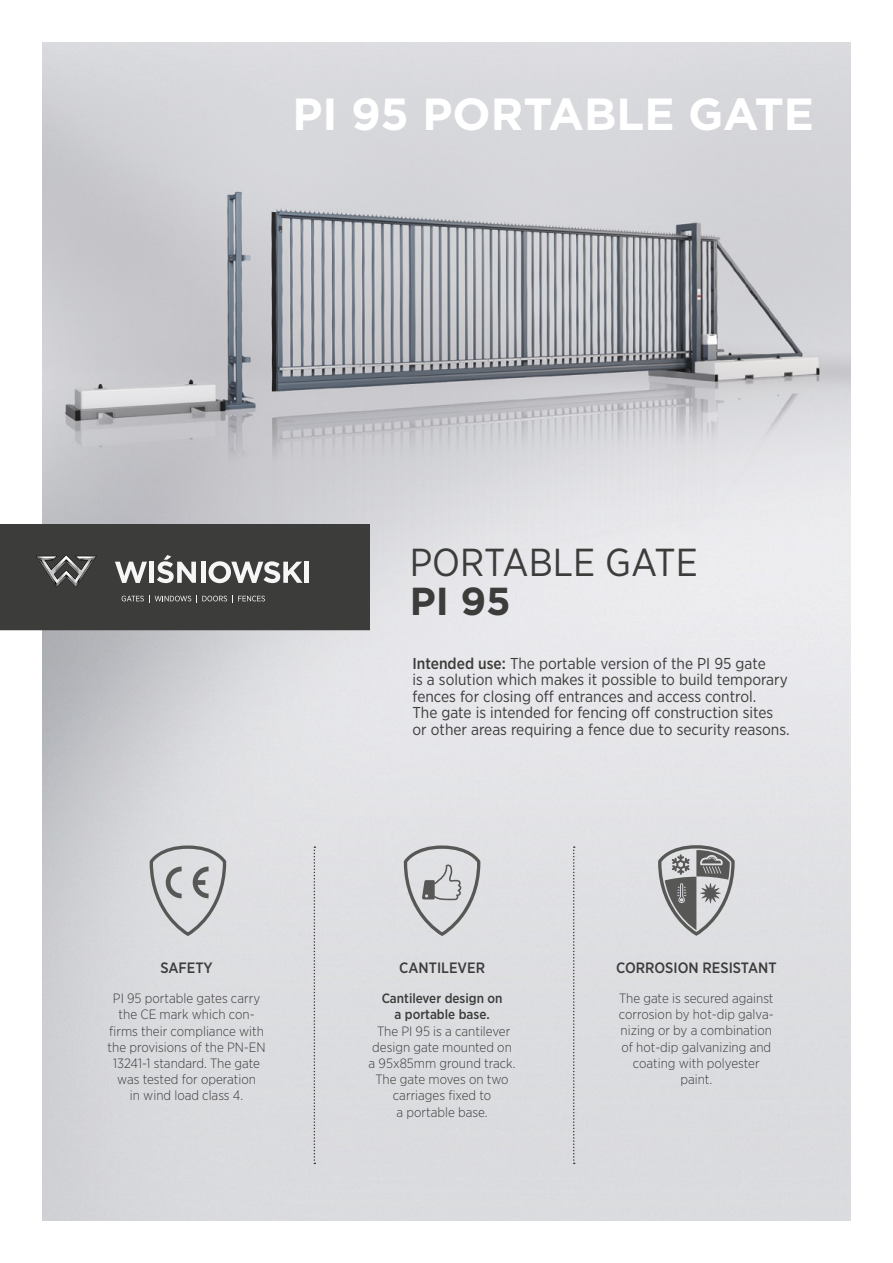
<style>
.page{position:relative;width:893px;height:1263px;background:#fff}
.page>*{position:absolute;margin:0;border:0;box-sizing:border-box;transform-origin:0 0}
.t1{font:700 45px "Gotham";color:#fff}
.t2{font:39px "Gotham Narrow";color:#3c3c3b}
.t3{font:700 39px "Gotham";color:#3c3c3b}
.t4{font:15.75px/16.5px "Gotham Narrow";color:#3c3c3b}
.t5{font:500 15px "Gotham Narrow";color:#3c3c3b}
.t6{font:300 13.5px/16.2px "Gotham Narrow";color:#3c3c3b;text-align:center}
.t7{font:500 13.5px/16.2px "Gotham Narrow";color:#3c3c3b;text-align:center}
.s1{font-weight:500}
</style>
<div class="page">
<img style="left:43px;top:43px;width:807px;height:1177px">
<svg style="left:314px;top:846px;width:1px;height:318px"></svg>
<svg style="left:573px;top:846px;width:2px;height:318px"></svg>
<svg style="left:0;top:524px;width:370px;height:106px;background:#494948"></svg>
<svg style="left:658px;top:845px;width:77px;height:91px;background:#a7a7a8"></svg>
<svg style="left:404px;top:845px;width:76px;height:91px;background:#c7c8ca"></svg>
<svg style="left:150px;top:845px;width:76px;height:91px;background:#c4c4c7"></svg>
<h1 class="t1" style="left:292px;top:85px;width:523px">PI 95 PORTABLE GATE</h1>
<p class="t5" style="left:160px;top:958px;width:54px">SAFETY</p>
<p class="t6" style="left:108px;top:990px;width:160px">PI 95 portable gates carry the CE mark which con&shy;firms their compliance with the provisions of the PN-EN<br>13241-1 standard. The gate was tested for operation<br>in wind load class 4.</p>
<h2 class="t2" style="left:410px;top:538px;width:290px">PORTABLE GATE</h2>
<h2 class="t3" style="left:410px;top:575px;width:103px">PI 95</h2>
<p class="t4" style="left:412px;top:654px;width:379px"><span class="s1">Intended use:</span> The portable version of the PI 95 gate<br>is a solution which makes it possible to build temporary fences for closing off entrances and access control.<br>The gate is intended for fencing off construction sites or other areas requiring a fence due to security reasons.</p>
<p class="t5" style="left:399px;top:958px;width:87px">CANTILEVER</p>
<p class="t7" style="left:382px;top:990px;width:122px">Cantilever design on a portable base.</p>
<p class="t6" style="left:369px;top:1022px;width:148px">The PI 95 is a cantilever design gate mounted on a 95x85mm ground track.<br>The gate moves on two carriages fixed to<br>a portable base.</p>
<p class="t5" style="left:616px;top:958px;width:162px">CORROSION RESISTANT</p>
<p class="t6" style="left:619px;top:990px;width:156px">The gate is secured against corrosion by hot-dip galva&shy;nizing or by a combination of hot-dip galvanizing and coating with polyester paint.</p>
</div>
